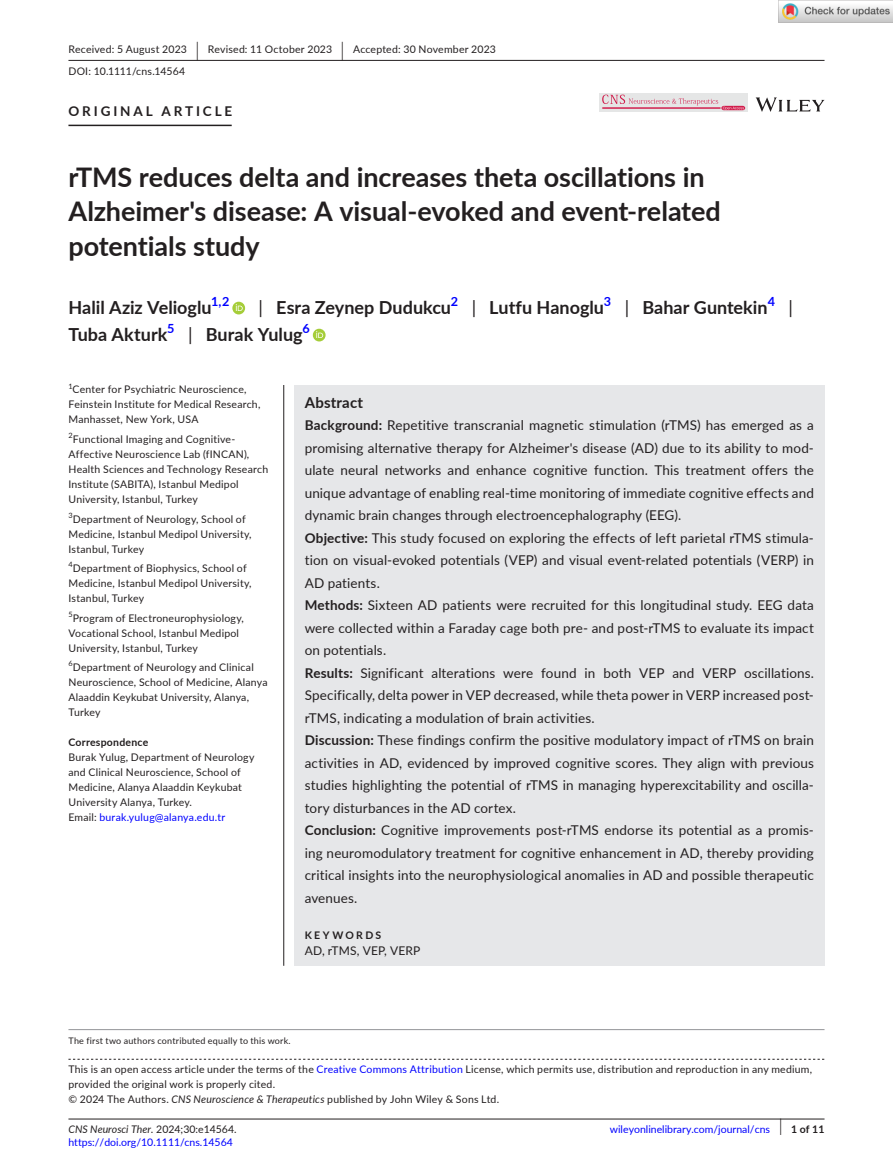
<style>
.page{position:relative;width:893px;height:1174px;background:#fff}
.page>*{position:absolute;margin:0;border:0;box-sizing:border-box;transform-origin:0 0}
.t1{font:700 27px/34.5px "Lato";letter-spacing:-.005em;color:#231f20}
.t2{font:700 18px "Lato";color:#231f20}
.t3{font:18px "Lato";color:#231f20}
.t4{font:700 15px "Lato";letter-spacing:.015em;color:#231f20}
.t5{font:13.5px/22.5px "Lato";letter-spacing:.01em;color:#231f20}
.t6{font:700 13.5px "Lato";letter-spacing:.215em;color:#231f20}
.t7{font:700 12.6px "Lato";color:#00f}
.t8{font:12px "Lato";letter-spacing:.015em;color:#231f20}
.t9{font:10.5px/15px "Lato";letter-spacing:.02em;color:#231f20}
.t10{font:10.5px "Lato";color:#00f}
.t11{font:italic 10.5px "Lato";color:#231f20}
.t12{font:700 10.5px "Lato";letter-spacing:.02em;color:#231f20}
.t13{font:700 10.5px "Lato";letter-spacing:.22em;color:#231f20}
.t14{font:9px "Lato";letter-spacing:.025em;color:#231f20}
.t15{font:7.35px "Lato";color:#231f20}
.s1{font-size:19.65px}
.s2{font-weight:400}
.s3{color:#00f}
.s4{font-weight:700}
.s5{font-style:italic}
.s6{font-style:normal}
.s7{font-weight:400;font-size:17.4px}
</style>
<div class="page">
<hr style="left:68px;top:1118px;width:756px;height:1px;background:#231f20">
<svg style="left:756px;top:97px;width:68px;height:15px"></svg>
<div style="left:599px;top:93px;width:149px;height:19px;background:#e5e6e6"></div>
<hr style="left:721px;top:106px;width:24px;height:4px;background:#d11c4b;border-radius:2px">
<svg style="left:602px;top:95px;width:142px;height:15px"></svg>
<hr style="left:68px;top:60px;width:756px;height:1px;background:#231f20">
<hr style="left:68px;top:125px;width:164px;height:1px;background:#231f20">
<svg style="left:232px;top:302px;width:13px;height:12px"></svg>
<svg style="left:236px;top:304px;width:7px;height:7px"></svg>
<svg style="left:313px;top:329px;width:13px;height:12px"></svg>
<svg style="left:316px;top:331px;width:7px;height:7px"></svg>
<svg style="left:68px;top:1058px;width:756px;height:1px"></svg>
<hr style="left:68px;top:1029px;width:756px;height:1px;background:#939598">
<div style="left:294px;top:385px;width:530px;height:580px;background:#e6e7e9"></div>
<hr style="left:283px;top:385px;width:1px;height:580px;background:#231f20">
<img style="left:779px;top:0;width:114px;height:23px">
<p class="t9" style="left:68px;top:38px;width:429px;line-height:21.8px">Received: 5 August 2023 <span class="s1">|</span> Revised: 11 October 2023 <span class="s1">|</span> Accepted: 30 November 2023<br>DOI: 10.1111/cns.14564</p>
<p class="t6" style="left:68px;top:101px;width:165px">ORIGINAL ARTICLE</p>
<h1 class="t1" style="left:68px;top:159px;width:654px">rTMS reduces delta and increases theta oscillations in<br>Alzheimer's disease: A visual-evoked and event-related potentials study</h1>
<h2 class="t2" style="left:68px;top:295px;width:145px">Halil Aziz Velioglu</h2>
<p class="t7" style="left:211px;top:292px;width:20px">1,2</p>
<h2 class="t2" style="left:259px;top:295px;width:194px"><span class="s2">|</span> Esra Zeynep Dudukcu</h2>
<p class="t7" style="left:451px;top:292px;width:9px">2</p>
<h2 class="t2" style="left:472px;top:295px;width:134px"><span class="s2">|</span> Lutfu Hanoglu</h2>
<p class="t7" style="left:604px;top:292px;width:9px">3</p>
<h2 class="t2" style="left:625px;top:295px;width:144px"><span class="s2">|</span> Bahar Guntekin</h2>
<p class="t7" style="left:768px;top:292px;width:9px">4</p>
<h2 class="t3" style="left:788px;top:295px;width:6px">|</h2>
<h2 class="t2" style="left:68px;top:322px;width:100px">Tuba Akturk</h2>
<p class="t7" style="left:167px;top:319px;width:9px">5</p>
<h2 class="t2" style="left:188px;top:322px;width:116px"><span class="s2">|</span> Burak Yulug</h2>
<p class="t7" style="left:303px;top:319px;width:9px">6</p>
<p class="t15" style="left:68px;top:381px;width:6px">1</p>
<p class="t9" style="left:68px;top:382px;width:193px;text-indent:4px">Center for Psychiatric Neuroscience,<br>Feinstein Institute for Medical Research,<br>Manhasset, New York, USA</p>
<p class="t9" style="left:68px;top:431px;width:201px"><sup>2</sup>Functional Imaging and Cognitive-Affective Neuroscience Lab (fINCAN), Health Sciences and Technology Research Institute (SABITA), Istanbul Medipol University, Istanbul, Turkey</p>
<p class="t9" style="left:68px;top:511px;width:185px"><sup>3</sup>Department of Neurology, School of<br>Medicine, Istanbul Medipol University,<br>Istanbul, Turkey</p>
<p class="t9" style="left:68px;top:560px;width:185px"><sup>4</sup>Department of Biophysics, School of<br>Medicine, Istanbul Medipol University,<br>Istanbul, Turkey</p>
<p class="t9" style="left:68px;top:610px;width:177px"><sup>5</sup>Program of Electroneurophysiology,<br>Vocational School, Istanbul Medipol<br>University, Istanbul, Turkey</p>
<p class="t9" style="left:68px;top:659px;width:201px"><sup>6</sup>Department of Neurology and Clinical<br>Neuroscience, School of Medicine, Alanya<br>Alaaddin Keykubat University, Alanya,<br>Turkey</p>
<p class="t12" style="left:68px;top:734px;width:81px">Correspondence</p>
<p class="t9" style="left:68px;top:749px;width:188px">Burak Yulug, Department of Neurology and Clinical Neuroscience, School of Medicine, Alanya Alaaddin Keykubat University Alanya, Turkey.<br>Email: <span class="s3">burak.yulug@alanya.edu.tr</span></p>
<p class="t4" style="left:305px;top:391px;width:60px">Abstract</p>
<p class="t5" style="left:305px;top:413px;width:511px"><span class="s4">Background:</span> Repetitive transcranial magnetic stimulation (rTMS) has emerged as a promising alternative therapy for Alzheimer's disease (AD) due to its ability to mod&shy;ulate neural networks and enhance cognitive function. This treatment offers the unique advantage of enabling real-time monitoring of immediate cognitive effects and dynamic brain changes through electroencephalography (EEG).<br><span class="s4">Objective:</span> This study focused on exploring the effects of left parietal rTMS stimula&shy;tion on visual-evoked potentials (VEP) and visual event-related potentials (VERP) in AD patients.<br><span class="s4">Methods:</span> Sixteen AD patients were recruited for this longitudinal study. EEG data were collected within a Faraday cage both pre- and post-rTMS to evaluate its impact on potentials.<br><span class="s4">Results:</span> Significant alterations were found in both VEP and VERP oscillations.<br>Specifically, delta power in VEP decreased, while theta power in VERP increased post&shy;rTMS, indicating a modulation of brain activities.<br><span class="s4">Discussion:</span> These findings confirm the positive modulatory impact of rTMS on brain activities in AD, evidenced by improved cognitive scores. They align with previous studies highlighting the potential of rTMS in managing hyperexcitability and oscilla&shy;tory disturbances in the AD cortex.<br><span class="s4">Conclusion:</span> Cognitive improvements post-rTMS endorse its potential as a promis&shy;ing neuromodulatory treatment for cognitive enhancement in AD, thereby providing critical insights into the neurophysiological anomalies in AD and possible therapeutic avenues.</p>
<p class="t13" style="left:305px;top:927px;width:78px">KEYWORDS</p>
<p class="t8" style="left:305px;top:942px;width:117px">AD, rTMS, VEP, VERP</p>
<p class="t14" style="left:68px;top:1033px;width:224px">The first two authors contributed equally to this work.</p>
<p class="t9" style="left:68px;top:1061px;width:745px">This is an open access article under the terms of the <span class="s3">Creative Commons Attribution</span> License, which permits use, distribution and reproduction in any medium, provided the original work is properly cited.<br>© 2024 The Authors. <span class="s5">CNS Neuroscience &amp; Therapeutics</span> published by John Wiley &amp; Sons Ltd.</p>
<p class="t11" style="left:68px;top:1121px;width:170px">CNS Neurosci Ther. <span class="s6">2024;30:e14564.</span></p>
<p class="t12" style="left:779px;top:1121px;width:46px"><span class="s7">|</span> 1 of 11</p>
<p class="t10" style="left:68px;top:1135px;width:166px">https://doi.org/10.1111/cns.14564</p>
<p class="t10" style="left:610px;top:1121px;width:162px">wileyonlinelibrary.com/journal/cns</p>
</div>
